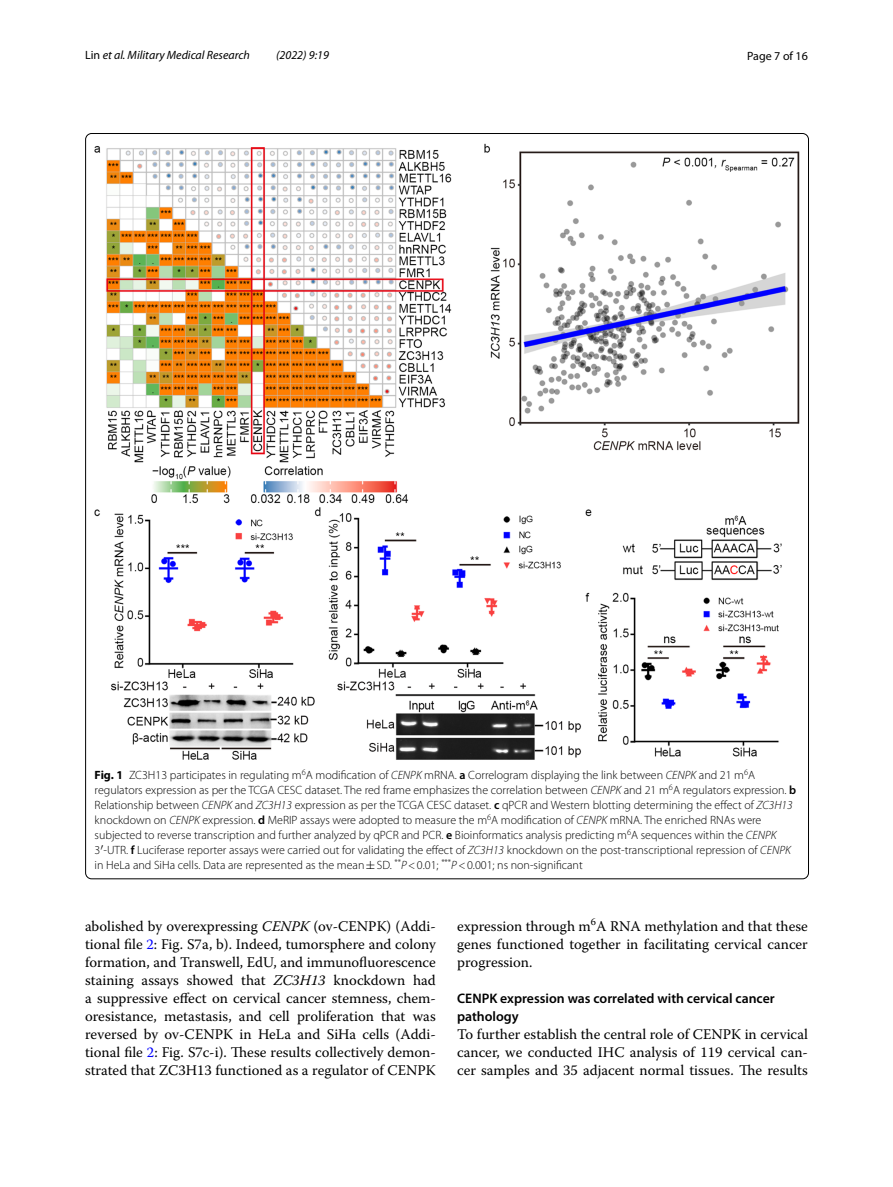
<style>
.page{position:relative;width:893px;height:1187px;background:#fff}
.page>*{position:absolute;margin:0;border:0;box-sizing:border-box;transform-origin:0 0}
.t1{font:14.7px/18px "Warnock Pro";color:#000;text-align:justify}
.t2{font:600 13.8px/18px "Myriad Pro";color:#000}
.t3{font:300 12px/15px "Myriad Pro";color:#000}
.t4{font:italic 12px "Myriad Pro";color:#000}
.t5{font:12px "Myriad Pro";color:#000}
.s1{font-style:normal}
.s2{font-weight:700}
.s3{font-style:italic}
.s4{font-weight:600}
.s5{font-family:"MTSY";font-weight:400}
.s6{color:#00f}
</style>
<div class="page">
<img style="left:94px;top:143px;width:706px;height:617px">
<p class="t4" style="left:85px;top:48px;width:166px"><span class="s1">Lin</span> et al. Military Medical Research</p>
<p class="t4" style="left:276px;top:48px;width:54px">(2022) 9:19</p>
<p class="t5" style="left:747px;top:48px;width:62px">Page 7 of 16</p>
<p class="t3" style="left:95px;top:768px;width:703px"><span class="s2">Fig. 1</span> ZC3H13 participates in regulating m<sup>6</sup>A modification of <span class="s3">CENPK</span> mRNA. <span class="s4">a</span> Correlogram displaying the link between <span class="s3">CENPK</span> and 21 m<sup>6</sup>A regulators expression as per the TCGA CESC dataset. The red frame emphasizes the correlation between <span class="s3">CENPK</span> and 21 m<sup>6</sup>A regulators expression. <span class="s4">b </span>Relationship between <span class="s3">CENPK</span> and <span class="s3">ZC3H13</span> expression as per the TCGA CESC dataset. <span class="s4">c</span> qPCR and Western blotting determining the effect of <span class="s3">ZC3H13 </span>knockdown on <span class="s3">CENPK</span> expression. <span class="s4">d</span> MeRIP assays were adopted to measure the m<sup>6</sup>A modification of <span class="s3">CENPK</span> mRNA. The enriched RNAs were subjected to reverse transcription and further analyzed by qPCR and PCR. <span class="s4">e</span> Bioinformatics analysis predicting m<sup>6</sup>A sequences within the <span class="s3">CENPK<br></span>3 -UTR. <span class="s4">f</span> Luciferase reporter assays were carried out for validating the effect of <span class="s3">ZC3H13</span> knockdown on the post-transcriptional repression of <span class="s3">CENPK </span>in HeLa and SiHa cells. Data are represented as the mean<span class="s5">±</span>SD. <sup>**</sup><span class="s3">P</span>&lt;0.01; <sup>***</sup><span class="s3">P</span>&lt;0.001; ns non-significant</p>
<p class="t1" style="left:85px;top:916px;width:352px">abolished by overexpressing <span class="s3">CENPK</span> (ov-CENPK) (Addi&shy;tional file <span class="s6">2</span>: Fig. S7a, b). Indeed, tumorsphere and colony formation, and Transwell, EdU, and immunofluorescence staining assays showed that <span class="s3">ZC3H13</span> knockdown had a suppressive effect on cervical cancer stemness, chem&shy;oresistance, metastasis, and cell proliferation that was reversed by ov-CENPK in HeLa and SiHa cells (Addi&shy;tional file <span class="s6">2</span>: Fig. S7c-i). These results collectively demon&shy;strated that ZC3H13 functioned as a regulator of CENPK</p>
<p class="t1" style="left:457px;top:916px;width:352px">expression through m<sup>6</sup>A RNA methylation and that these genes functioned together in facilitating cervical cancer progression.</p>
<p class="t2" style="left:457px;top:989px;width:319px">CENPK expression was correlated with cervical cancer pathology</p>
<p class="t1" style="left:457px;top:1024px;width:352px">To further establish the central role of CENPK in cervical cancer, we conducted IHC analysis of 119 cervical can&shy;cer samples and 35 adjacent normal tissues. The results</p>
</div>
